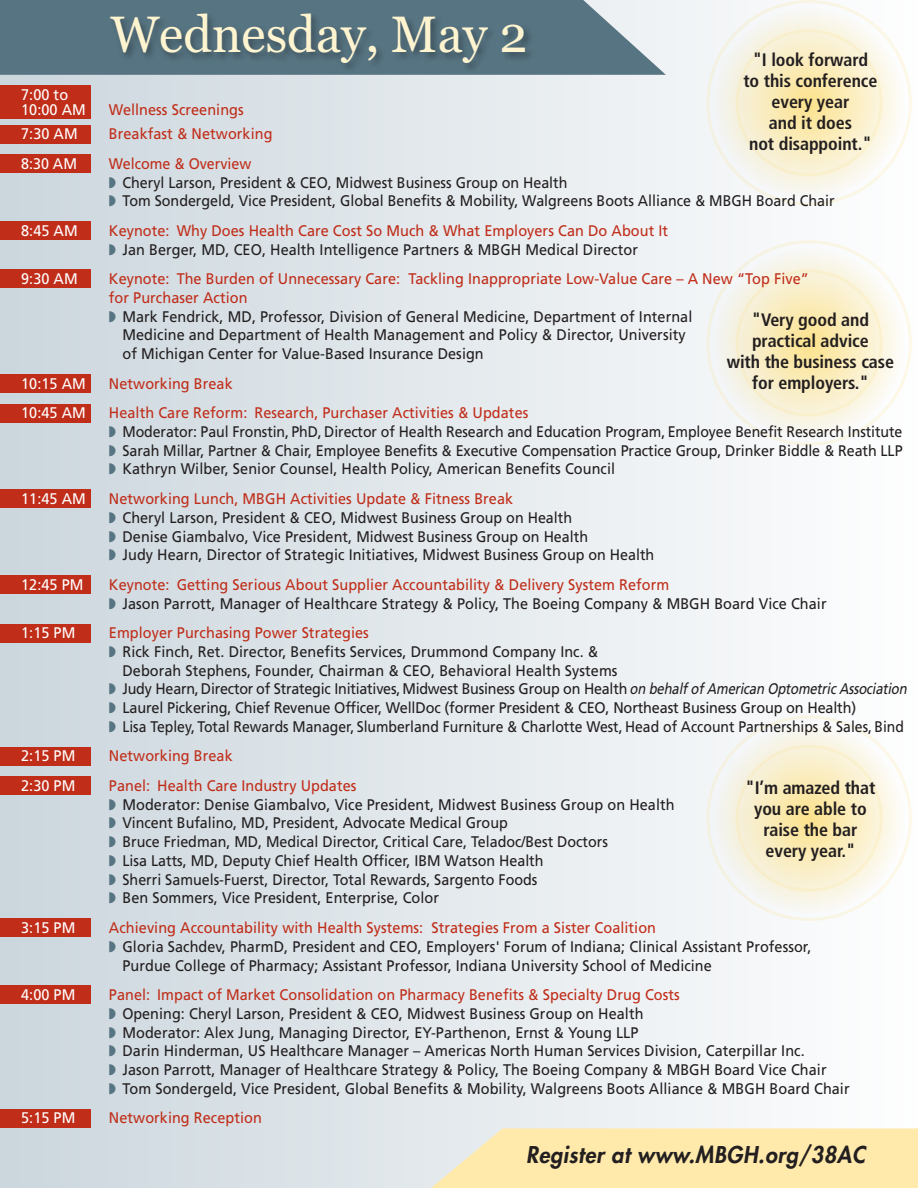
<style>
.page{position:relative;width:918px;height:1188px;background:#fff}
.page>*{position:absolute;margin:0;border:0;box-sizing:border-box;transform-origin:0 0}
.t1{font:51px "Georgia";color:#fef4d0}
.t2{font:italic 800 22.5px "Futura";letter-spacing:.025em;color:#231f20}
.t3{font:700 condensed 18px/21px "Frutiger";letter-spacing:-.005em;color:#231f20;text-align:center}
.t4{font:15.3px/18.8px "Frutiger";letter-spacing:.005em;color:#231f20;scale:.94 1}
.t5{font:15.3px/18.8px "Frutiger";letter-spacing:.005em;color:#231f20;scale:.93 1}
.t6{font:15.3px/18.8px "Frutiger";letter-spacing:.005em;color:#231f20;scale:.92 1}
.t7{font:15.3px "Frutiger";letter-spacing:.005em;color:#c02d19;scale:.94 1}
.t8{font:15.3px "Frutiger";letter-spacing:-.015em;color:#231f20;scale:.93 1}
.t9{font:15.3px "Frutiger";letter-spacing:.005em;color:#231f20;scale:.91 1}
.t10{font:15.3px/15px "Frutiger";letter-spacing:.005em;color:#fff;scale:.94 1}
.t11{font:15.3px "Frutiger";letter-spacing:.005em;color:#fff;scale:.93 1}
.s1{color:#c02d19}
.s2{color:#577482}
.s3{font-style:italic}
</style>
<div class="page">
<div style="left:0;top:0;width:918px;height:1188px;background:linear-gradient(to right,#cbd6dd,#fefefe)"></div>
<div style="left:0;top:374px;width:91px;height:19px;background:#c02d19"></div>
<div style="left:0;top:747px;width:91px;height:18px;background:#c02d19"></div>
<div style="left:0;top:86px;width:91px;height:33px;background:#c02d19"></div>
<div style="left:0;top:125px;width:91px;height:19px;background:#c02d19"></div>
<div style="left:0;top:154px;width:91px;height:19px;background:#c02d19"></div>
<div style="left:0;top:221px;width:91px;height:19px;background:#c02d19"></div>
<div style="left:0;top:269px;width:91px;height:19px;background:#c02d19"></div>
<div style="left:0;top:404px;width:91px;height:18px;background:#c02d19"></div>
<div style="left:0;top:489px;width:91px;height:19px;background:#c02d19"></div>
<div style="left:0;top:575px;width:91px;height:19px;background:#c02d19"></div>
<div style="left:0;top:624px;width:91px;height:19px;background:#c02d19"></div>
<div style="left:0;top:776px;width:91px;height:19px;background:#c02d19"></div>
<div style="left:0;top:918px;width:91px;height:19px;background:#c02d19"></div>
<div style="left:0;top:1109px;width:91px;height:19px;background:#c02d19"></div>
<svg style="left:0;top:0;width:666px;height:75px;background:#66808d"></svg>
<img style="left:93px;top:0;width:562px;height:100px">
<svg style="left:706px;top:0;width:206px;height:206px"></svg>
<svg style="left:415px;top:1128px;width:503px;height:60px;background:#fce9b2"></svg>
<div style="left:0;top:986px;width:91px;height:18px;background:#c02d19"></div>
<svg style="left:706px;top:716px;width:206px;height:205px"></svg>
<svg style="left:706px;top:240px;width:206px;height:206px"></svg>
<h1 class="t1" style="left:110px;top:4px;width:419px">Wednesday, May 2</h1>
<p class="t3" style="left:743px;top:50px;width:136px">"I look forward to this conference every year<br>and it does<br>not disappoint."</p>
<p class="t10" style="left:21px;top:88px;width:70px">7:00 to<br>10:00 AM</p>
<p class="t7" style="left:109px;top:104px;width:145px">Wellness Screenings</p>
<p class="t10" style="left:21px;top:128px;width:62px">7:30 AM</p>
<p class="t7" style="left:109px;top:128px;width:175px">Breakfast &amp; Networking</p>
<p class="t11" style="left:21px;top:157px;width:62px">8:30 AM</p>
<p class="t5" style="left:109px;top:155px;width:782px"><span class="s1">Welcome &amp; Overview<br></span><span class="s2">◗</span> Cheryl Larson, President &amp; CEO, Midwest Business Group on Health<br><span class="s2">◗</span> Tom Sondergeld, Vice President, Global Benefits &amp; Mobility, Walgreens Boots Alliance &amp; MBGH Board Chair</p>
<p class="t10" style="left:21px;top:224px;width:62px">8:45 AM</p>
<p class="t4" style="left:109px;top:222px;width:596px"><span class="s1">Keynote: Why Does Health Care Cost So Much &amp; What Employers Can Do About It </span><span class="s2">◗</span> Jan Berger, MD, CEO, Health Intelligence Partners &amp; MBGH Medical Director</p>
<p class="t10" style="left:21px;top:272px;width:62px">9:30 AM</p>
<p class="t7" style="left:109px;top:273px;width:746px">Keynote: The Burden of Unnecessary Care: Tackling Inappropriate Low-Value Care – A New “Top Five”</p>
<p class="t7" style="left:109px;top:291px;width:149px">for Purchaser Action</p>
<p class="t4" style="left:109px;top:308px;width:622px"><span class="s2">◗</span> Mark Fendrick, MD, Professor, Division of General Medicine, Department of Internal</p>
<p class="t4" style="left:122px;top:327px;width:601px">Medicine and Department of Health Management and Policy &amp; Director, University</p>
<p class="t4" style="left:122px;top:346px;width:386px">of Michigan Center for Value-Based Insurance Design</p>
<p class="t10" style="left:21px;top:377px;width:70px">10:15 AM</p>
<p class="t7" style="left:109px;top:377px;width:133px">Networking Break</p>
<p class="t10" style="left:21px;top:407px;width:70px">10:45 AM</p>
<p class="t6" style="left:109px;top:405px;width:864px"><span class="s1">Health Care Reform: Research, Purchaser Activities &amp; Updates<br></span><span class="s2">◗</span> Moderator: Paul Fronstin, PhD, Director of Health Research and Education Program, Employee Benefit Research Institute <span class="s2">◗</span> Sarah Millar, Partner &amp; Chair, Employee Benefits &amp; Executive Compensation Practice Group, Drinker Biddle &amp; Reath LLP <span class="s2">◗</span> Kathryn Wilber, Senior Counsel, Health Policy, American Benefits Council</p>
<p class="t10" style="left:21px;top:492px;width:70px">11:45 AM</p>
<p class="t4" style="left:109px;top:491px;width:582px"><span class="s1">Networking Lunch, MBGH Activities Update &amp; Fitness Break<br></span><span class="s2">◗</span> Cheryl Larson, President &amp; CEO, Midwest Business Group on Health<br><span class="s2">◗</span> Denise Giambalvo, Vice President, Midwest Business Group on Health<br><span class="s2">◗</span> Judy Hearn, Director of Strategic Initiatives, Midwest Business Group on Health</p>
<p class="t10" style="left:21px;top:578px;width:68px">12:45 PM</p>
<p class="t4" style="left:109px;top:576px;width:765px"><span class="s1">Keynote: Getting Serious About Supplier Accountability &amp; Delivery System Reform<br></span><span class="s2">◗</span> Jason Parrott, Manager of Healthcare Strategy &amp; Policy, The Boeing Company &amp; MBGH Board Vice Chair</p>
<p class="t10" style="left:21px;top:626px;width:59px">1:15 PM</p>
<p class="t7" style="left:109px;top:627px;width:278px">Employer Purchasing Power Strategies</p>
<p class="t4" style="left:109px;top:643px;width:522px"><span class="s2">◗</span> Rick Finch, Ret. Director, Benefits Services, Drummond Company Inc. &amp;</p>
<p class="t4" style="left:122px;top:662px;width:528px">Deborah Stephens, Founder, Chairman &amp; CEO, Behavioral Health Systems</p>
<p class="t8" style="left:109px;top:683px;width:862px"><span class="s2">◗</span> Judy Hearn, Director of Strategic Initiatives, Midwest Business Group on Health <span class="s3">onbehalf of AmericanOptometricAssociation</span></p>
<p class="t4" style="left:109px;top:700px;width:797px"><span class="s2">◗</span> Laurel Pickering, Chief Revenue Officer, WellDoc (former President &amp; CEO, Northeast Business Group on Health)</p>
<p class="t9" style="left:109px;top:720px;width:875px"><span class="s2">◗</span> Lisa Tepley, Total Rewards Manager, Slumberland Furniture &amp; Charlotte West, Head of Account Partnerships &amp; Sales, Bind</p>
<p class="t10" style="left:21px;top:750px;width:59px">2:15 PM</p>
<p class="t7" style="left:109px;top:750px;width:133px">Networking Break</p>
<p class="t10" style="left:21px;top:779px;width:59px">2:30 PM</p>
<p class="t4" style="left:109px;top:777px;width:603px"><span class="s1">Panel: Health Care Industry Updates<br></span><span class="s2">◗</span> Moderator: Denise Giambalvo, Vice President, Midwest Business Group on Health <span class="s2">◗</span> Vincent Bufalino, MD, President, Advocate Medical Group<br><span class="s2">◗</span> Bruce Friedman, MD, Medical Director, Critical Care, Teladoc/Best Doctors<br><span class="s2">◗</span> Lisa Latts, MD, Deputy Chief Health Officer, IBM Watson Health<br><span class="s2">◗</span> Sherri Samuels-Fuerst, Director, Total Rewards, Sargento Foods<br><span class="s2">◗</span> Ben Sommers, Vice President, Enterprise, Color</p>
<p class="t10" style="left:21px;top:921px;width:59px">3:15 PM</p>
<p class="t7" style="left:109px;top:922px;width:584px">Achieving Accountability with Health Systems: Strategies From a Sister Coalition</p>
<p class="t4" style="left:109px;top:938px;width:749px"><span class="s2">◗</span> Gloria Sachdev, PharmD, President and CEO, Employers' Forum of Indiana; Clinical Assistant Professor,</p>
<p class="t4" style="left:122px;top:957px;width:629px">Purdue College of Pharmacy; Assistant Professor, Indiana University School of Medicine</p>
<p class="t10" style="left:21px;top:988px;width:59px">4:00 PM</p>
<p class="t5" style="left:109px;top:987px;width:798px"><span class="s1">Panel: Impact of Market Consolidation on Pharmacy Benefits &amp; Specialty Drug Costs<br></span><span class="s2">◗</span> Opening: Cheryl Larson, President &amp; CEO, Midwest Business Group on Health<br><span class="s2">◗</span> Moderator: Alex Jung, Managing Director, EY-Parthenon, Ernst &amp; Young LLP<br><span class="s2">◗</span> Darin Hinderman, US Healthcare Manager – Americas North Human Services Division, Caterpillar Inc.<br><span class="s2">◗</span> Jason Parrott, Manager of Healthcare Strategy &amp; Policy, The Boeing Company &amp; MBGH Board Vice Chair<br><span class="s2">◗</span> Tom Sondergeld, Vice President, Global Benefits &amp; Mobility, Walgreens Boots Alliance &amp; MBGH Board Chair</p>
<p class="t10" style="left:21px;top:1112px;width:59px">5:15 PM</p>
<p class="t7" style="left:109px;top:1112px;width:164px">Networking Reception</p>
<p class="t3" style="left:727px;top:311px;width:169px">"Very good and practical advice<br>with the business case for employers."</p>
<p class="t3" style="left:746px;top:779px;width:131px">"I’m amazed that you are able to raise the bar every year."</p>
<h2 class="t2" style="left:526px;top:1144px;width:340px">Register at www.MBGH.org/38AC</h2>
</div>
